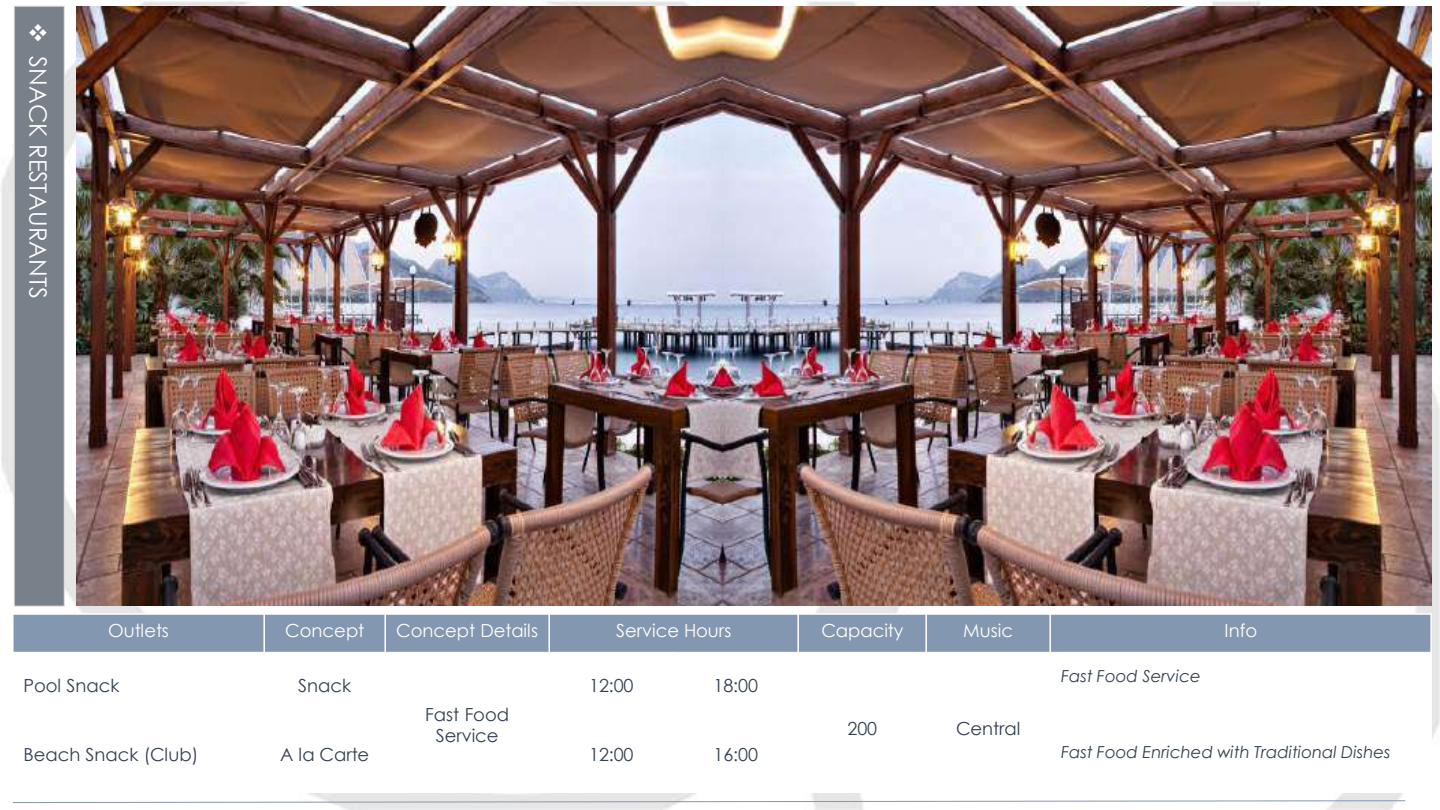
<style>
.page{position:relative;width:1440px;height:810px;background:#fff}
.page>*{position:absolute;margin:0;border:0;box-sizing:border-box;transform-origin:0 0}
.t1{font:24px "Century Gothic";color:#fff}
.t2{font:18px/21.6px "Century Gothic";letter-spacing:-.005em;color:#333f50;text-align:center}
.t3{font:18px "Century Gothic";color:#fff}
.t4{font:italic 16.5px "Century Gothic";color:#333f50}
</style>
<div class="page">
<img style="left:1px;top:1px;width:1439px;height:809px">
<svg style="left:12px;top:800px;width:1394px;height:3px"></svg>
<div style="left:16px;top:8px;width:47px;height:597px;background:#788089"></div>
<div style="left:14px;top:6px;width:51px;height:601px;border:1px solid #dbdbdb"></div>
<div style="left:13px;top:614px;width:251px;height:40px;background:#8497b0"></div>
<div style="left:264px;top:614px;width:121px;height:40px;background:#8497b0"></div>
<div style="left:385px;top:614px;width:164px;height:40px;background:#8497b0"></div>
<div style="left:549px;top:614px;width:249px;height:40px;background:#8497b0"></div>
<div style="left:798px;top:614px;width:128px;height:40px;background:#8497b0"></div>
<div style="left:926px;top:614px;width:124px;height:40px;background:#8497b0"></div>
<div style="left:1050px;top:614px;width:381px;height:40px;background:#8497b0"></div>
<div style="left:13px;top:654px;width:251px;height:69px;background:#fff"></div>
<div style="left:264px;top:654px;width:121px;height:69px;background:#fff"></div>
<div style="left:385px;top:654px;width:164px;height:138px;background:#fff"></div>
<div style="left:549px;top:654px;width:124px;height:69px;background:#fff"></div>
<div style="left:673px;top:654px;width:125px;height:69px;background:#fff"></div>
<div style="left:798px;top:654px;width:128px;height:138px;background:#fff"></div>
<div style="left:926px;top:654px;width:124px;height:138px;background:#fff"></div>
<div style="left:1050px;top:654px;width:381px;height:69px;background:#fff"></div>
<div style="left:13px;top:723px;width:251px;height:69px;background:#fff"></div>
<div style="left:264px;top:723px;width:121px;height:69px;background:#fff"></div>
<div style="left:549px;top:723px;width:124px;height:69px;background:#fff"></div>
<div style="left:673px;top:723px;width:125px;height:69px;background:#fff"></div>
<div style="left:1050px;top:723px;width:381px;height:69px;background:#fff"></div>
<hr style="left:263px;top:613px;width:2px;height:180px;background:#fff">
<hr style="left:384px;top:613px;width:2px;height:180px;background:#fff">
<hr style="left:548px;top:613px;width:2px;height:180px;background:#fff">
<hr style="left:797px;top:613px;width:2px;height:180px;background:#fff">
<hr style="left:925px;top:613px;width:2px;height:180px;background:#fff">
<hr style="left:1049px;top:613px;width:2px;height:180px;background:#fff">
<hr style="left:12px;top:652px;width:1420px;height:4px;background:#fff">
<hr style="left:12px;top:613px;width:2px;height:180px;background:#fff">
<hr style="left:1430px;top:613px;width:2px;height:180px;background:#fff">
<hr style="left:12px;top:613px;width:1420px;height:2px;background:#fff">
<hr style="left:12px;top:792px;width:1420px;height:1px;background:#fff">
<img style="left:77px;top:7px;width:1354px;height:599px">
<svg style="left:29px;top:24px;width:18px;height:18px"></svg>
<h1 class="t1" style="left:55px;top:56px;width:244px;rotate:90deg">SNACK RESTAURANTS</h1>
<p class="t3" style="left:108px;top:618px;width:62px">Outlets</p>
<p class="t3" style="left:285px;top:618px;width:81px">Concept</p>
<p class="t3" style="left:396px;top:618px;width:143px">Concept Details</p>
<p class="t3" style="left:616px;top:618px;width:117px">Service Hours</p>
<p class="t3" style="left:821px;top:618px;width:84px">Capacity</p>
<p class="t3" style="left:963px;top:618px;width:51px">Music</p>
<p class="t3" style="left:1224px;top:618px;width:34px">Info</p>
<p class="t2" style="left:24px;top:674px;width:97px">Pool Snack</p>
<p class="t2" style="left:298px;top:674px;width:54px">Snack</p>
<p class="t2" style="left:425px;top:703px;width:85px">Fast Food<br>Service</p>
<p class="t4" style="left:1061px;top:664px;width:141px">Fast Food Service</p>
<p class="t2" style="left:589px;top:674px;width:46px">12:00</p>
<p class="t2" style="left:713px;top:674px;width:46px">18:00</p>
<p class="t2" style="left:848px;top:718px;width:31px">200</p>
<p class="t2" style="left:956px;top:718px;width:66px">Central</p>
<p class="t2" style="left:24px;top:744px;width:176px">Beach Snack (Club)</p>
<p class="t2" style="left:280px;top:744px;width:91px">A la Carte</p>
<p class="t2" style="left:589px;top:744px;width:46px">12:00</p>
<p class="t2" style="left:713px;top:744px;width:46px">16:00</p>
<p class="t4" style="left:1061px;top:741px;width:331px">Fast Food Enriched with Traditional Dishes</p>
</div>
